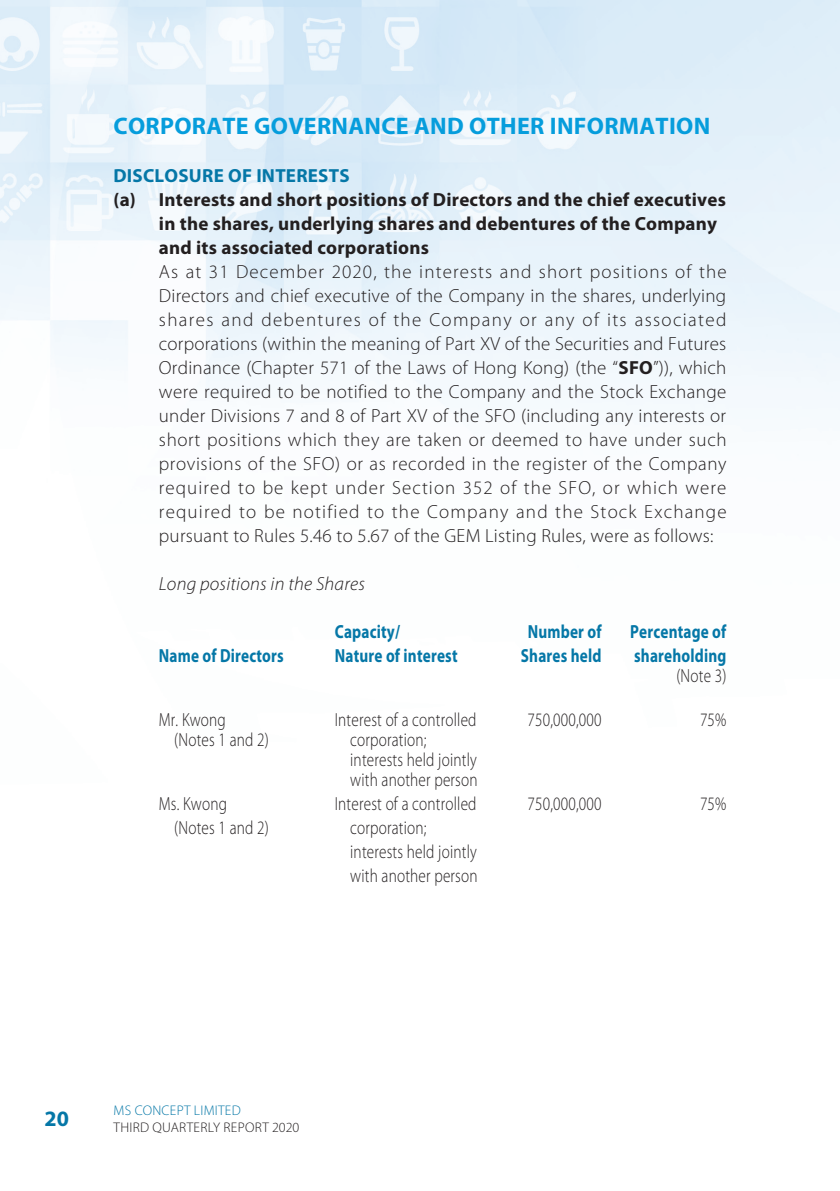
<style>
.page{position:relative;width:840px;height:1191px;background:#fff}
.page>*{position:absolute;margin:0;border:0;box-sizing:border-box;transform-origin:0 0}
._01_H1{font:700 24px "Myriad Pro";letter-spacing:.01em;color:#069ddc}
.t1{font:700 22px "Myriad Pro";color:#0577a7}
._00_txt{font:300 19px/24px "Myriad Pro";letter-spacing:.015em;color:#231f20;text-align:justify}
._50_Table_txt{font:300 19px "Myriad Pro";letter-spacing:.015em;color:#231f20;scale:.8 1}
._03_H3{font:700 19px/24px "Myriad Pro";letter-spacing:.01em;color:#231f20}
._50_Table_txt-2{font:700 19px "Myriad Pro";letter-spacing:.01em;color:#0577a7;scale:.8 1}
._00_txt-2{font:italic 300 19px "Myriad Pro";letter-spacing:.01em;color:#231f20}
._02_H2{font:700 19px "Myriad Pro";letter-spacing:.01em;color:#0577a7}
.t2{font:300 14px "Myriad Pro";letter-spacing:.02em;color:#231f20}
.t3{font:300 14px "Myriad Pro";letter-spacing:.02em;color:#0577a7}
.s1{font-weight:700}
</style>
<div class="page">
<img style="left:0;top:0;width:839px;height:414px">
<p class="_01_H1" style="left:113px;top:110px;width:598px">CORPORATE GOVERNANCE AND OTHER INFORMATION</p>
<p class="_02_H2" style="left:113px;top:163px;width:237px">DISCLOSURE OF INTERESTS</p>
<p class="_03_H3" style="left:159px;top:186px;width:568px;text-indent:-45px">(a) Interests and short positions of Directors and the chief executives in the shares, underlying shares and debentures of the Company and its associated corporations</p>
<p class="_00_txt" style="left:159px;top:259px;width:569px">As at 31 December 2020, the interests and short positions of the Directors and chief executive of the Company in the shares, underlying shares and debentures of the Company or any of its associated corporations (within the meaning of Part XV of the Securities and Futures Ordinance (Chapter 571 of the Laws of Hong Kong) (the “<span class="s1">SFO</span>”)), which were required to be notified to the Company and the Stock Exchange under Divisions 7 and 8 of Part XV of the SFO (including any interests or short positions which they are taken or deemed to have under such provisions of the SFO) or as recorded in the register of the Company required to be kept under Section 352 of the SFO, or which were required to be notified to the Company and the Stock Exchange pursuant to Rules 5.46 to 5.67 of the GEM Listing Rules, were as follows:</p>
<p class="_00_txt-2" style="left:159px;top:572px;width:207px">Long positions in the Shares</p>
<p class="_50_Table_txt-2" style="left:159px;top:643px;width:157px">Name of Directors</p>
<p class="_50_Table_txt" style="left:159px;top:708px;width:85px">Mr. Kwong</p>
<p class="_50_Table_txt" style="left:174px;top:728px;width:120px">(Notes 1 and 2)</p>
<p class="_50_Table_txt" style="left:159px;top:792px;width:87px">Ms. Kwong</p>
<p class="_50_Table_txt" style="left:174px;top:816px;width:120px">(Notes 1 and 2)</p>
<p class="_50_Table_txt-2" style="left:334px;top:619px;width:83px">Capacity/</p>
<p class="_50_Table_txt-2" style="left:334px;top:643px;width:155px">Nature of interest</p>
<p class="_50_Table_txt" style="left:334px;top:708px;width:178px">Interest of a controlled</p>
<p class="_50_Table_txt" style="left:350px;top:728px;width:97px">corporation;</p>
<p class="_50_Table_txt" style="left:350px;top:748px;width:159px">interests held jointly</p>
<p class="_50_Table_txt" style="left:350px;top:768px;width:160px">with another person</p>
<p class="_50_Table_txt" style="left:334px;top:792px;width:178px">Interest of a controlled</p>
<p class="_50_Table_txt" style="left:350px;top:816px;width:97px">corporation;</p>
<p class="_50_Table_txt" style="left:350px;top:840px;width:159px">interests held jointly</p>
<p class="_50_Table_txt" style="left:350px;top:864px;width:160px">with another person</p>
<p class="_50_Table_txt-2" style="left:527px;top:619px;width:94px">Number of</p>
<p class="_50_Table_txt-2" style="left:520px;top:643px;width:102px">Shares held</p>
<p class="_50_Table_txt-2" style="left:629px;top:619px;width:122px">Percentage of</p>
<p class="_50_Table_txt-2" style="left:633px;top:643px;width:117px">shareholding</p>
<p class="_50_Table_txt" style="left:676px;top:664px;width:64px">(Note 3)</p>
<p class="_50_Table_txt" style="left:527px;top:708px;width:94px">750,000,000</p>
<p class="_50_Table_txt" style="left:699px;top:708px;width:35px">75%</p>
<p class="_50_Table_txt" style="left:527px;top:792px;width:94px">750,000,000</p>
<p class="_50_Table_txt" style="left:699px;top:792px;width:35px">75%</p>
<p class="t1" style="left:44px;top:1104px;width:26px">20</p>
<p class="t3" style="left:114px;top:1101px;width:129px">MS CONCEPT LIMITED</p>
<p class="t2" style="left:114px;top:1118px;width:187px">THIRD QUARTERLY REPORT 2020</p>
</div>
